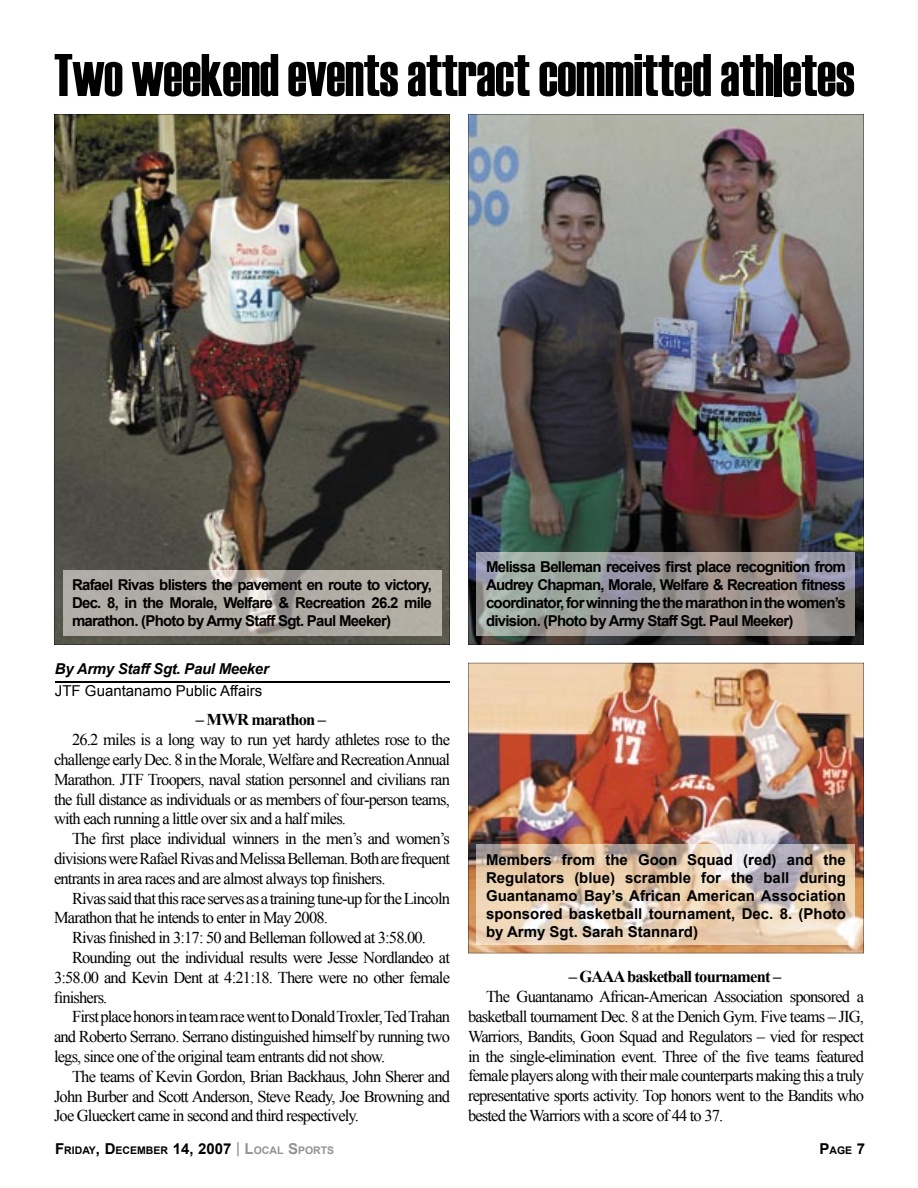
<style>
.page{position:relative;width:918px;height:1188px;background:#fff}
.page>*{position:absolute;margin:0;border:0;box-sizing:border-box;transform-origin:0 0}
.t1{font:60px "Haettenschweiler";letter-spacing:-.01em;color:#000;scale:.9 1}
.t2{font:16.5px/19.8px "Times New Roman";letter-spacing:-.05em;color:#000;text-align:justify}
.t3{font:700 16.5px "Times New Roman";letter-spacing:-.05em;color:#000}
.t4{font:700 15px/18px "Arial";letter-spacing:-.05em;color:#000;text-align:justify}
.t5{font:15px "Arial";color:#000}
.t6{font:italic 700 15px "Arial";letter-spacing:-.02em;color:#000}
.t7{font:700 10.5px "Arial";color:#000}
.s1{font-size:15px}
.s2{font-weight:400;font-size:15px;color:#858585}
.s3{font-size:15px;color:#939393}
.s4{color:#939393}
</style>
<div class="page">
<hr style="left:55px;top:681px;width:394px;height:2px;background:#000">
<img style="left:54px;top:114px;width:396px;height:531px">
<img style="left:468px;top:114px;width:396px;height:531px">
<img style="left:468px;top:663px;width:396px;height:290px">
<img style="left:63px;top:570px;width:378px;height:65px">
<img style="left:477px;top:552px;width:378px;height:83px">
<img style="left:477px;top:845px;width:378px;height:99px">
<h1 class="t1" style="left:54px;top:34px;width:891px">Two weekend events attract committed athletes</h1>
<p class="t4" style="left:72px;top:576px;width:361px">Rafael Rivas blisters the pavement en route to victory, Dec. 8, in the Morale, Welfare &amp; Recreation 26.2 mile marathon. (Photo by Army Staff Sgt. Paul Meeker)</p>
<p class="t6" style="left:55px;top:659px;width:215px">By Army Staff Sgt. Paul Meeker</p>
<p class="t5" style="left:55px;top:681px;width:209px">JTF Guantanamo Public Affairs</p>
<p class="t3" style="left:196px;top:709px;width:132px">– MWR marathon –</p>
<p class="t2" style="left:54px;top:730px;width:398px;text-indent:18px">26.2 miles is a long way to run yet hardy athletes rose to the challenge early Dec. 8 in the Morale, Welfare and Recreation Annual Marathon. JTF Troopers, naval station personnel and civilians ran the full distance as individuals or as members of four-person teams, with each running a little over six and a half miles.</p>
<p class="t2" style="left:54px;top:829px;width:398px;text-indent:18px">The first place individual winners in the men’s and women’s divisions were Rafael Rivas and Melissa Belleman. Both are frequent entrants in area races and are almost always top finishers.</p>
<p class="t2" style="left:54px;top:888px;width:398px;text-indent:18px">Rivas said that this race serves as a training tune-up for the Lincoln<br>Marathon that he intends to enter in May 2008.</p>
<p class="t2" style="left:72px;top:928px;width:356px">Rivas finished in 3:17: 50 and Belleman followed at 3:58.00.</p>
<p class="t2" style="left:72px;top:947px;width:380px">Rounding out the individual results were Jesse Nordlandeo at</p>
<p class="t2" style="left:54px;top:967px;width:398px">3:58.00 and Kevin Dent at 4:21:18. There were no other female</p>
<p class="t2" style="left:54px;top:987px;width:55px">finishers.</p>
<p class="t2" style="left:72px;top:1007px;width:380px">First place honors in team race went to Donald Troxler, Ted Trahan</p>
<p class="t2" style="left:54px;top:1027px;width:398px">and Roberto Serrano. Serrano distinguished himself by running two</p>
<p class="t2" style="left:54px;top:1046px;width:333px">legs, since one of the original team entrants did not show.</p>
<p class="t2" style="left:72px;top:1066px;width:380px">The teams of Kevin Gordon, Brian Backhaus, John Sherer and</p>
<p class="t2" style="left:54px;top:1086px;width:398px">John Burber and Scott Anderson, Steve Ready, Joe Browning and</p>
<p class="t2" style="left:54px;top:1106px;width:307px">Joe Glueckert came in second and third respectively.</p>
<p class="t4" style="left:486px;top:558px;width:361px">Melissa Belleman receives first place recognition from Audrey Chapman, Morale, Welfare &amp; Recreation fitness coordinator, for winning the the marathon in the women’s division. (Photo by Army Staff Sgt. Paul Meeker)</p>
<p class="t4" style="left:486px;top:851px;width:361px">Members from the Goon Squad (red) and the Regulators (blue) scramble for the ball during Guantanamo Bay’s African American Association sponsored basketball tournament, Dec. 8. (Photo by Army Sgt. Sarah Stannard)</p>
<p class="t3" style="left:569px;top:965px;width:214px">– GAAA basketball tournament –</p>
<p class="t2" style="left:468px;top:987px;width:398px;text-indent:18px">The Guantanamo African-American Association sponsored a basketball tournament Dec. 8 at the Denich Gym. Five teams – JIG, Warriors, Bandits, Goon Squad and Regulators – vied for respect in the single-elimination event. Three of the five teams featured female players along with their male counterparts making this a truly representative sports activity. Top honors went to the Bandits who bested the Warriors with a score of 44 to 37.</p>
<p class="t7" style="left:55px;top:1143px;width:281px"><span class="s1">F</span>RIDAY<span class="s1">, D</span>ECEMBER <span class="s1">14, 2007</span> <span class="s2">|</span> <span class="s3">L</span><span class="s4">OCAL</span> <span class="s3">S</span><span class="s4">PORTS</span></p>
<p class="t7" style="left:819px;top:1143px;width:47px"><span class="s1">P</span>AGE <span class="s1">7</span></p>
</div>
